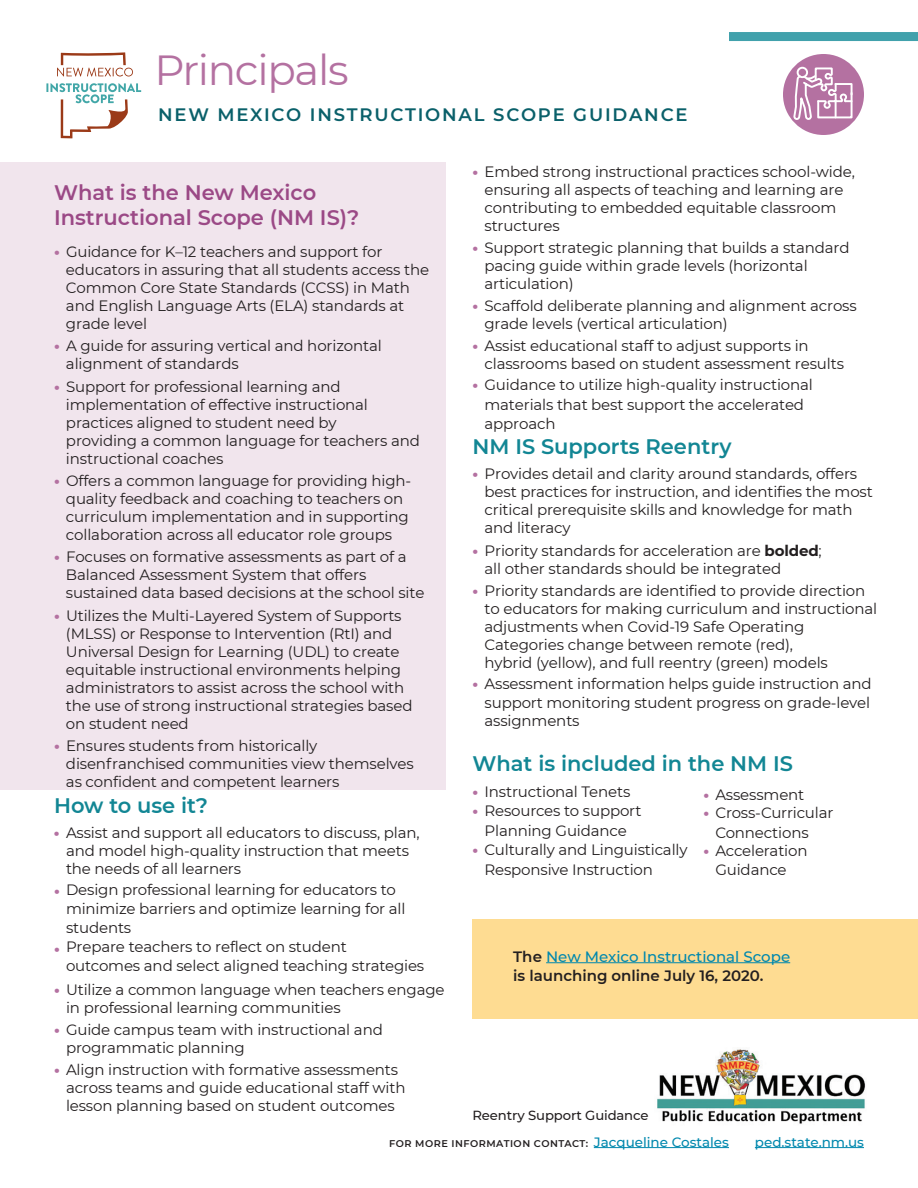
<style>
.page{position:relative;width:918px;height:1188px;background:#fff}
.page>*{position:absolute;margin:0;border:0;box-sizing:border-box;transform-origin:0 0}
.Document_Head{font:42px "Montserrat";letter-spacing:-.03em;color:#b471a1}
.Text_subhead{font:600 21px "Montserrat";color:#128694}
.Text_subhead-2{font:600 21px/25.2px "Montserrat";color:#9b4986}
.Doc_Head_SUBHEAD_C_A{font:600 18px "Montserrat";letter-spacing:.1em;color:#0a606a}
.Bullet_Text_10_13{font:15px/18px "Montserrat";letter-spacing:-.01em;color:#231f20}
.Text_10_13{font:600 15px/19.5px "Montserrat";color:#231f20}
.Bullet_Text_10_13-2{font:800 15px "Montserrat";color:#b471a1}
.Text_10_13-2{font:500 13.5px "Montserrat";color:#0088ae}
.t1{font:500 13.2px "Montserrat";letter-spacing:-.01em;color:#231f20}
.t2{font:600 9.75px "Montserrat";letter-spacing:.05em;color:#231f20}
.s1{font-weight:800;color:#b471a1}
.s2{font-weight:700}
.s3{font-weight:500;color:#0088ae}
.s4{font-weight:500;font-size:13.5px;color:#0088ae}
</style>
<div class="page">
<div style="left:472px;top:920px;width:446px;height:99px;background:#fedc92"></div>
<div style="left:0;top:162px;width:446px;height:627px;background:#f1e5ed"></div>
<svg style="left:46px;top:83px;width:95px;height:55px"></svg>
<svg style="left:57px;top:52px;width:76px;height:25px"></svg>
<img style="left:657px;top:1049px;width:209px;height:75px">
<hr style="left:755px;top:1147px;width:109px;height:1px;background:#0088ae">
<div style="left:729px;top:32px;width:189px;height:9px;background:#41a1ac"></div>
<div style="left:783px;top:54px;width:81px;height:81px;background:#b471a1;border-radius:50%"></div>
<hr style="left:594px;top:1147px;width:135px;height:1px;background:#0088ae">
<svg style="left:792px;top:67px;width:62px;height:54px"></svg>
<hr style="left:546px;top:962px;width:244px;height:1px;background:#0088ae">
<p class="Document_Head" style="left:154px;top:41px;width:196px">Principals</p>
<p class="Doc_Head_SUBHEAD_C_A" style="left:158px;top:101px;width:531px">NEW MEXICO INSTRUCTIONAL SCOPE GUIDANCE</p>
<p class="Text_subhead-2" style="left:54px;top:179px;width:307px">What is the New Mexico<br>Instructional Scope (NM IS)?</p>
<p class="Bullet_Text_10_13" style="left:66px;top:242px;width:365px;text-indent:-12px"><span class="s1">•</span> Guidance for K–12 teachers and support for educators in assuring that all students access the Common Core State Standards (CCSS) in Math and English Language Arts (ELA) standards at grade level</p>
<p class="Bullet_Text_10_13" style="left:66px;top:337px;width:317px;text-indent:-12px"><span class="s1">•</span> A guide for assuring vertical and horizontal alignment of standards</p>
<p class="Bullet_Text_10_13" style="left:66px;top:377px;width:355px;text-indent:-12px"><span class="s1">•</span> Support for professional learning and implementation of effective instructional practices aligned to student need by<br>providing a common language for teachers and instructional coaches</p>
<p class="Bullet_Text_10_13" style="left:66px;top:471px;width:347px;text-indent:-12px"><span class="s1">•</span> Offers a common language for providing high&shy;quality feedback and coaching to teachers on curriculum implementation and in supporting collaboration across all educator role groups</p>
<p class="Bullet_Text_10_13" style="left:66px;top:548px;width:360px;text-indent:-12px"><span class="s1">•</span> Focuses on formative assessments as part of a<br>Balanced Assessment System that offers sustained data based decisions at the school site</p>
<p class="Bullet_Text_10_13" style="left:66px;top:606px;width:348px;text-indent:-12px"><span class="s1">•</span> Utilizes the Multi-Layered System of Supports (MLSS) or Response to Intervention (RtI) and Universal Design for Learning (UDL) to create equitable instructional environments helping administrators to assist across the school with the use of strong instructional strategies based on student need</p>
<p class="Bullet_Text_10_13" style="left:66px;top:736px;width:349px;text-indent:-12px"><span class="s1">•</span> Ensures students from historically disenfranchised communities view themselves as confident and competent learners</p>
<p class="Text_subhead" style="left:54px;top:790px;width:156px">How to use it?</p>
<p class="Bullet_Text_10_13" style="left:66px;top:823px;width:355px;text-indent:-12px"><span class="s1">•</span> Assist and support all educators to discuss, plan, and model high-quality instruction that meets the needs of all learners</p>
<p class="Bullet_Text_10_13" style="left:54px;top:880px;width:343px"><span class="s1">•</span> Design professional learning for educators to</p>
<p class="Bullet_Text_10_13" style="left:484px;top:162px;width:372px;text-indent:-12px"><span class="s1">•</span> Embed strong instructional practices school-wide, ensuring all aspects of teaching and learning are contributing to embedded equitable classroom structures</p>
<p class="Bullet_Text_10_13" style="left:484px;top:238px;width:367px;text-indent:-12px"><span class="s1">•</span> Support strategic planning that builds a standard pacing guide within grade levels (horizontal articulation)</p>
<p class="Bullet_Text_10_13" style="left:484px;top:296px;width:374px;text-indent:-12px"><span class="s1">•</span> Scaffold deliberate planning and alignment across grade levels (vertical articulation)</p>
<p class="Bullet_Text_10_13" style="left:484px;top:337px;width:361px;text-indent:-12px"><span class="s1">•</span> Assist educational staff to adjust supports in classrooms based on student assessment results</p>
<p class="Bullet_Text_10_13" style="left:484px;top:375px;width:330px;line-height:19.5px;text-indent:-12px"><span class="s1">•</span> Guidance to utilize high-quality instructional materials that best support the accelerated approach</p>
<p class="Text_subhead" style="left:472px;top:432px;width:261px">NM IS Supports Reentry</p>
<p class="Bullet_Text_10_13" style="left:485px;top:465px;width:390px;text-indent:-12px"><span class="s1">•</span> Provides detail and clarity around standards, offers best practices for instruction, and identifies the most critical prerequisite skills and knowledge for math and literacy</p>
<p class="Bullet_Text_10_13" style="left:485px;top:541px;width:339px;text-indent:-12px"><span class="s1">•</span> Priority standards for acceleration are <span class="s2">bolded</span>; all other standards should be integrated</p>
<p class="Bullet_Text_10_13" style="left:485px;top:581px;width:394px;text-indent:-12px"><span class="s1">•</span> Priority standards are identified to provide direction to educators for making curriculum and instructional adjustments when Covid-19 Safe Operating Categories change between remote (red),<br>hybrid (yellow), and full reentry (green) models</p>
<p class="Bullet_Text_10_13" style="left:485px;top:674px;width:389px;line-height:18.8px;text-align:justify;text-indent:-12px"><span class="s1">•</span> Assessment information helps guide instruction and support monitoring student progress on grade-level assignments</p>
<p class="Text_subhead" style="left:472px;top:748px;width:322px">What is included in the NM IS</p>
<p class="Bullet_Text_10_13" style="left:472px;top:782px;width:159px"><span class="s1">•</span> Instructional Tenets</p>
<p class="Bullet_Text_10_13" style="left:472px;top:801px;width:170px;line-height:19.5px;text-align:center"><span class="s1">•</span> Resources to support<br>Planning Guidance</p>
<p class="Bullet_Text_10_13" style="left:484px;top:840px;width:205px;line-height:19.5px;text-indent:-12px"><span class="s1">•</span> Culturally and Linguistically<br>Responsive Instruction</p>
<p class="Bullet_Text_10_13" style="left:703px;top:785px;width:102px"><span class="s1">•</span> Assessment</p>
<p class="Bullet_Text_10_13" style="left:715px;top:803px;width:120px;line-height:19.5px;text-indent:-12px"><span class="s1">•</span> Cross-Curricular<br>Connections</p>
<p class="Bullet_Text_10_13" style="left:703px;top:840px;width:106px;line-height:19.5px;text-align:center"><span class="s1">•</span> Acceleration<br>Guidance</p>
<p class="Bullet_Text_10_13" style="left:66px;top:898px;width:360px;line-height:19px">minimize barriers and optimize learning for all students<br>Prepare teachers to reflect on student outcomes and select aligned teaching strategies</p>
<p class="Bullet_Text_10_13" style="left:66px;top:980px;width:380px;text-indent:-12px"><span class="s1">•</span> Utilize a common language when teachers engage in professional learning communities</p>
<p class="Bullet_Text_10_13" style="left:66px;top:1020px;width:318px;text-indent:-12px"><span class="s1">•</span> Guide campus team with instructional and programmatic planning</p>
<p class="Bullet_Text_10_13" style="left:66px;top:1060px;width:341px;text-indent:-12px"><span class="s1">•</span> Align instruction with formative assessments across teams and guide educational staff with lesson planning based on student outcomes</p>
<p class="Bullet_Text_10_13-2" style="left:54px;top:938px;width:7px">•</p>
<p class="Text_10_13" style="left:513px;top:946px;width:278px">The <span class="s3">New Mexico Instructional Scope </span>is launching online July 16, 2020.</p>
<p class="t1" style="left:472px;top:1106px;width:178px">Reentry Support Guidance</p>
<p class="t2" style="left:389px;top:1136px;width:341px">FOR MORE INFORMATION CONTACT: <span class="s4">Jacqueline Costales</span></p>
<p class="Text_10_13-2" style="left:755px;top:1132px;width:111px">ped.state.nm.us</p>
</div>
